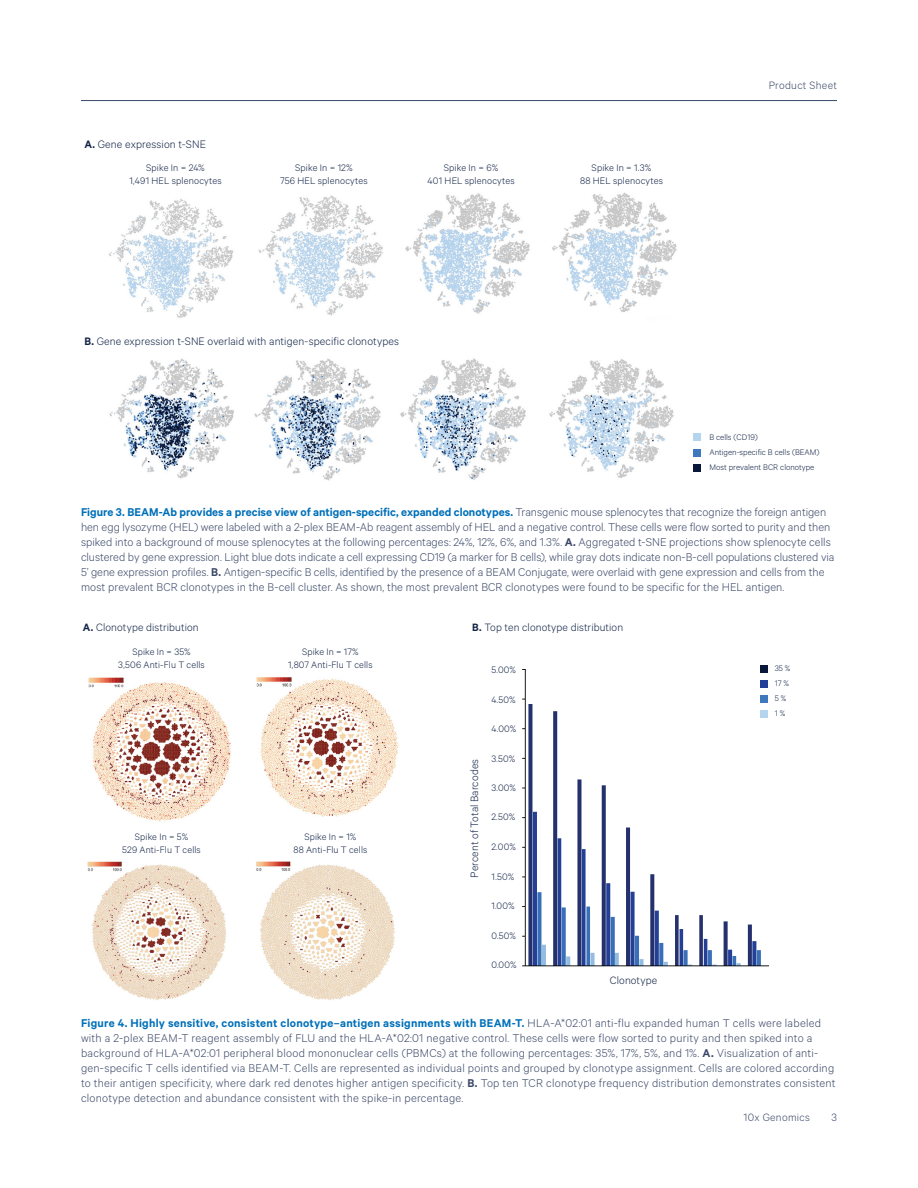
<style>
.page{position:relative;width:918px;height:1188px;background:#fff}
.page>*{position:absolute;margin:0;border:0;box-sizing:border-box;transform-origin:0 0}
.t1{font:300 12.75px/15px "Calibre";letter-spacing:.01em;color:#3a4867}
.t2{font:300 12.15px "Calibre";letter-spacing:.01em;color:#112346}
.t3{font:300 12px "Calibre";letter-spacing:.01em;color:#112346}
.t4{font:300 12px "Calibre";letter-spacing:.025em;color:#3a4867}
.t5{font:300 10.65px/13.6px "Calibre";letter-spacing:.015em;color:#112346;text-align:center}
.t6{font:300 10.5px/13.5px "Calibre";letter-spacing:.015em;color:#112346;text-align:center}
.t7{font:300 9.15px/15.3px "Calibre";color:#112346}
.t8{font:300 9px/15px "Calibre";color:#112346}
.s1{font-weight:600}
.s2{font-weight:600;color:#0070b9}
</style>
<div class="page">
<img style="left:109px;top:192px;width:568px;height:126px">
<img style="left:109px;top:358px;width:565px;height:123px">
<div style="left:694px;top:434px;width:7px;height:7px;background:#b5d4ed"></div>
<div style="left:694px;top:449px;width:7px;height:7px;background:#3f78bd"></div>
<div style="left:694px;top:464px;width:7px;height:7px;background:#09173a"></div>
<img style="left:88px;top:677px;width:311px;height:145px">
<img style="left:522px;top:665px;width:246px;height:302px">
<img style="left:87px;top:861px;width:308px;height:139px">
<div style="left:761px;top:665px;width:7px;height:7px;background:#09173a"></div>
<div style="left:761px;top:680px;width:7px;height:7px;background:#233e96"></div>
<div style="left:761px;top:695px;width:7px;height:7px;background:#3f78bd"></div>
<div style="left:761px;top:710px;width:7px;height:7px;background:#b5d4ed"></div>
<hr style="left:81px;top:100px;width:756px;height:1px;background:#3a4867">
<p class="t2" style="left:84px;top:137px;width:123px"><span class="s1">A.</span> Gene expression t-SNE</p>
<p class="t5" style="left:129px;top:160px;width:94px">Spike In = 24%<br>1,491 HEL splenocytes</p>
<p class="t5" style="left:280px;top:160px;width:89px">Spike In = 12%<br>756 HEL splenocytes</p>
<p class="t5" style="left:427px;top:160px;width:89px">Spike In = 6%<br>401 HEL splenocytes</p>
<p class="t5" style="left:580px;top:160px;width:85px">Spike In = 1.3%<br>88 HEL splenocytes</p>
<p class="t4" style="left:769px;top:78px;width:70px">Product Sheet</p>
<p class="t2" style="left:84px;top:334px;width:316px"><span class="s1">B.</span> Gene expression t-SNE overlaid with antigen-specific clonotypes</p>
<p class="t7" style="left:709px;top:429px;width:111px">B cells (CD19)<br>Antigen-specific B cells (BEAM)<br>Most prevalent BCR clonotype</p>
<p class="t1" style="left:81px;top:504px;width:755px"><span class="s2">Figure 3. BEAM-Ab provides a precise view of antigen-specific, expanded clonotypes.</span> Transgenic mouse splenocytes that recognize the foreign antigen hen egg lysozyme (HEL) were labeled with a 2-plex BEAM-Ab reagent assembly of HEL and a negative control. These cells were flow sorted to purity and then spiked into a background of mouse splenocytes at the following percentages: 24%, 12%, 6%, and 1.3%. <span class="s1">A.</span> Aggregated t-SNE projections show splenocyte cells clustered by gene expression. Light blue dots indicate a cell expressing CD19 (a marker for B cells), while gray dots indicate non-B-cell populations clustered via 5’ gene expression profiles. <span class="s1">B.</span> Antigen-specific B cells, identified by the presence of a BEAM Conjugate, were overlaid with gene expression and cells from the most prevalent BCR clonotypes in the B-cell cluster. As shown, the most prevalent BCR clonotypes were found to be specific for the HEL antigen.</p>
<p class="t3" style="left:83px;top:620px;width:117px"><span class="s1">A.</span> Clonotype distribution</p>
<p class="t3" style="left:472px;top:620px;width:152px"><span class="s1">B.</span> Top ten clonotype distribution</p>
<p class="t6" style="left:118px;top:644px;width:88px">Spike In = 35%<br>3,506 Anti-Flu T cells</p>
<p class="t6" style="left:288px;top:644px;width:86px">Spike In = 17%<br>1,807 Anti-Flu T cells</p>
<p class="t6" style="left:122px;top:829px;width:80px">Spike In = 5%<br>529 Anti-Flu T cells</p>
<p class="t6" style="left:293px;top:829px;width:75px">Spike In = 1%<br>88 Anti-Flu T cells</p>
<p class="t3" style="left:467px;top:878px;width:120px;rotate:-90deg">Percent of Total Barcodes</p>
<p class="t6" style="left:491px;top:662px;width:26px">5.00%</p>
<p class="t6" style="left:491px;top:692px;width:26px">4.50%</p>
<p class="t6" style="left:491px;top:721px;width:27px">4.00%</p>
<p class="t6" style="left:491px;top:751px;width:26px">3.50%</p>
<p class="t6" style="left:491px;top:781px;width:26px">3.00%</p>
<p class="t6" style="left:491px;top:810px;width:25px">2.50%</p>
<p class="t6" style="left:491px;top:840px;width:26px">2.00%</p>
<p class="t6" style="left:492px;top:870px;width:24px">1.50%</p>
<p class="t6" style="left:491px;top:898px;width:25px">1.00%</p>
<p class="t6" style="left:491px;top:928px;width:26px">0.50%</p>
<p class="t6" style="left:491px;top:958px;width:27px">0.00%</p>
<p class="t3" style="left:610px;top:973px;width:49px">Clonotype</p>
<p class="t8" style="left:775px;top:661px;width:17px">35 %<br>17 %<br>5 %<br>1 %</p>
<p class="t1" style="left:81px;top:1015px;width:756px"><span class="s2">Figure 4. Highly sensitive, consistent clonotype–antigen assignments with BEAM-T.</span> HLA-A*02:01 anti-flu expanded human T cells were labeled with a 2-plex BEAM-T reagent assembly of FLU and the HLA-A*02:01 negative control. These cells were flow sorted to purity and then spiked into a background of HLA-A*02:01 peripheral blood mononuclear cells (PBMCs) at the following percentages: 35%, 17%, 5%, and 1%. <span class="s1">A.</span> Visualization of anti&shy;gen-specific T cells identified via BEAM-T. Cells are represented as individual points and grouped by clonotype assignment. Cells are colored according to their antigen specificity, where dark red denotes higher antigen specificity. <span class="s1">B.</span> Top ten TCR clonotype frequency distribution demonstrates consistent clonotype detection and abundance consistent with the spike-in percentage.</p>
<p class="t4" style="left:744px;top:1110px;width:68px">10x Genomics</p>
<p class="t4" style="left:832px;top:1110px;width:7px">3</p>
</div>
